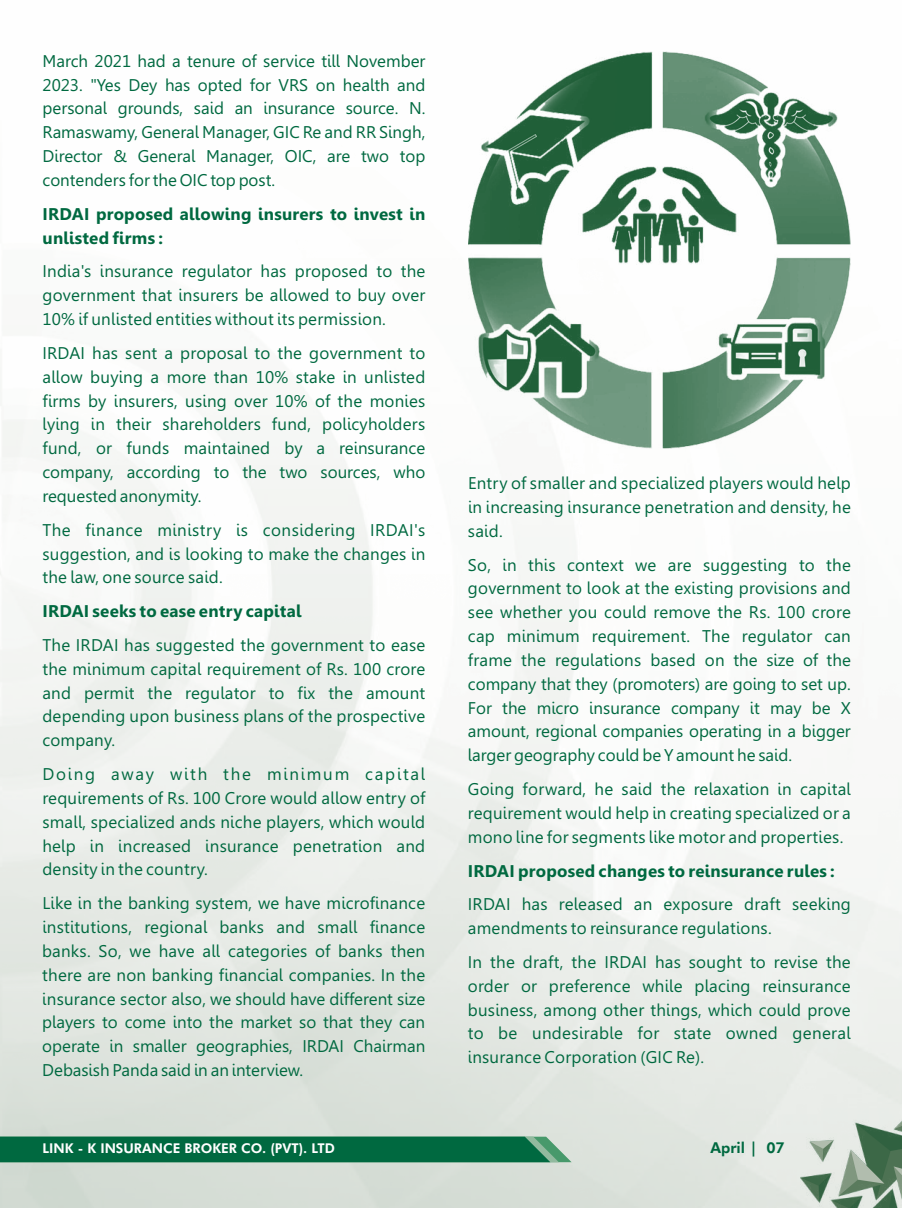
<style>
.page{position:relative;width:902px;height:1208px;background:#fff}
.page>*{position:absolute;margin:0;border:0;box-sizing:border-box;transform-origin:0 0}
.t1{font:16.95px/23.9px "Gisha";letter-spacing:.015em;color:#006940;text-align:justify}
.t2{font:700 16.95px/23.9px "Gisha";letter-spacing:.015em;color:#006940}
.t3{font:800 15px "Futura BT";color:#006940}
.t4{font:800 13.5px "Futura BT";color:#fff}
</style>
<div class="page">
<img style="left:800px;top:1108px;width:101px;height:100px">
<svg style="left:0;top:1136px;width:571px;height:26px;background:#0c7048"></svg>
<img style="left:468px;top:51px;width:382px;height:397px">
<p class="t1" style="left:43px;top:50px;width:384px">March 2021 had a tenure of service till November 2023. "Yes Dey has opted for VRS on health and personal grounds, said an insurance source. N.<br>Ramaswamy, General Manager, GIC Re and RR Singh, Director &amp; General Manager, OIC, are two top contenders for the OIC top post.</p>
<p class="t2" style="left:42px;top:203px;width:384px">IRDAI proposed allowing insurers to invest in unlisted firms :</p>
<p class="t1" style="left:42px;top:261px;width:384px">India's insurance regulator has proposed to the government that insurers be allowed to buy over 10% if unlisted entities without its permission.</p>
<p class="t1" style="left:42px;top:342px;width:384px">IRDAI has sent a proposal to the government to allow buying a more than 10% stake in unlisted firms by insurers, using over 10% of the monies lying in their shareholders fund, policyholders fund, or funds maintained by a reinsurance company, according to the two sources, who requested anonymity.</p>
<p class="t1" style="left:42px;top:519px;width:384px">The finance ministry is considering IRDAI's suggestion, and is looking to make the changes in the law, one source said.</p>
<p class="t2" style="left:42px;top:601px;width:260px">IRDAI seeks to ease entry capital</p>
<p class="t1" style="left:42px;top:634px;width:384px">The IRDAI has suggested the government to ease the minimum capital requirement of Rs. 100 crore and permit the regulator to fix the amount depending upon business plans of the prospective company.</p>
<p class="t1" style="left:42px;top:764px;width:384px">Doing away with the minimum capital requirements of Rs. 100 Crore would allow entry of small, specialized ands niche players, which would help in increased insurance penetration and density in the country.</p>
<p class="t1" style="left:42px;top:893px;width:384px">Like in the banking system, we have microfinance institutions, regional banks and small finance banks. So, we have all categories of banks then there are non banking financial companies. In the insurance sector also, we should have different size players to come into the market so that they can operate in smaller geographies, IRDAI Chairman Debasish Panda said in an interview.</p>
<p class="t1" style="left:468px;top:473px;width:384px">Entry of smaller and specialized players would help in increasing insurance penetration and density, he said.</p>
<p class="t1" style="left:468px;top:554px;width:384px">So, in this context we are suggesting to the government to look at the existing provisions and see whether you could remove the Rs. 100 crore cap minimum requirement. The regulator can frame the regulations based on the size of the company that they (promoters) are going to set up.<br>For the micro insurance company it may be X amount, regional companies operating in a bigger larger geography could be Y amount he said.</p>
<p class="t1" style="left:468px;top:778px;width:384px">Going forward, he said the relaxation in capital requirement would help in creating specialized or a mono line for segments like motor and properties.</p>
<p class="t2" style="left:468px;top:860px;width:368px">IRDAI proposed changes to reinsurance rules :</p>
<p class="t1" style="left:468px;top:894px;width:384px">IRDAI has released an exposure draft seeking amendments to reinsurance regulations.</p>
<p class="t1" style="left:468px;top:951px;width:384px">In the draft, the IRDAI has sought to revise the order or preference while placing reinsurance business, among other things, which could prove to be undesirable for state owned general insurance Corporation (GIC Re).</p>
<p class="t4" style="left:43px;top:1142px;width:294px">LINK - K INSURANCE BROKER CO. (PVT). LTD</p>
<p class="t3" style="left:710px;top:1142px;width:76px">April | 07</p>
</div>
